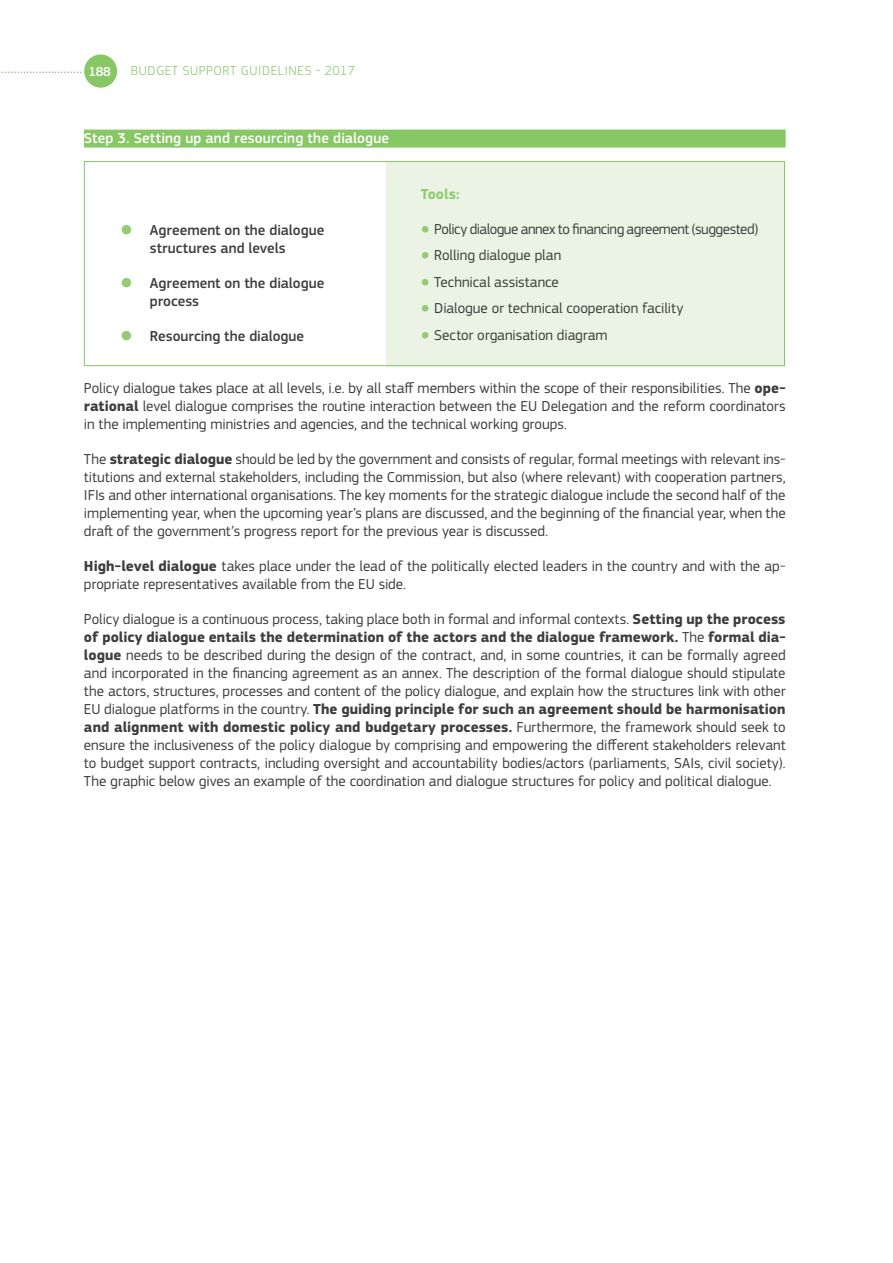
<style>
.page{position:relative;width:893px;height:1263px;background:#fff}
.page>*{position:absolute;margin:0;border:0;box-sizing:border-box;transform-origin:0 0}
._101___Body_Text{font:15px/18px "EC Square Sans Pro";color:#3e3e3f;text-align:justify}
.t1{font:500 15px/18px "EC Square Sans Pro";color:#3e3e3f;text-align:center}
._101___Body_Text-2{font:15px "EC Square Sans Pro";letter-spacing:-.03em;color:#3e3e3f}
.destacados{font:500 15px "EC Square Sans Pro";letter-spacing:.01em;color:#fff}
._101___Body_Text-3{font:700 15px "EC Square Sans Pro";color:#93cc73}
.t2{font:300 13.5px "EC Square Sans Pro";letter-spacing:.05em;color:#87c765}
.t3{font:500 13.5px "EC Square Sans Pro";color:#fff}
.s1{font-weight:400;color:#93cc73}
.s2{font-size:10.5px;color:#93cc73}
.s3{font-weight:700}
</style>
<div class="page">
<div style="left:84px;top:54px;width:33px;height:34px;background:#87c765;border-radius:50%"></div>
<svg style="left:0;top:72px;width:85px;height:1px"></svg>
<div style="left:84px;top:130px;width:702px;height:18px;background:#87c765"></div>
<div style="left:386px;top:161px;width:398px;height:205px;background:#ebf4e4"></div>
<div style="left:84px;top:161px;width:701px;height:205px;border:1px solid #87c765"></div>
<p class="t3" style="left:88px;top:64px;width:24px">188</p>
<p class="t2" style="left:131px;top:63px;width:226px">BUDGET SUPPORT GUIDELINES - 2017</p>
<p class="destacados" style="left:84px;top:129px;width:307px">Step 3. Setting up and resourcing the dialogue</p>
<p class="t1" style="left:120px;top:221px;width:206px"><span class="s1">●</span> Agreement on the dialogue structures and levels</p>
<p class="t1" style="left:150px;top:274px;width:176px;text-align:left;text-indent:-30px"><span class="s1">●</span> Agreement on the dialogue process</p>
<p class="t1" style="left:120px;top:327px;width:186px"><span class="s1">●</span> Resourcing the dialogue</p>
<p class="_101___Body_Text-3" style="left:421px;top:185px;width:40px">Tools:</p>
<p class="_101___Body_Text-2" style="left:421px;top:220px;width:339px"><span class="s2">●</span> Policy dialogue annex to financing agreement (suggested)</p>
<p class="_101___Body_Text" style="left:421px;top:246px;width:142px"><span class="s2">●</span> Rolling dialogue plan</p>
<p class="_101___Body_Text" style="left:421px;top:273px;width:140px"><span class="s2">●</span> Technical assistance</p>
<p class="_101___Body_Text" style="left:421px;top:299px;width:264px"><span class="s2">●</span> Dialogue or technical cooperation facility</p>
<p class="_101___Body_Text" style="left:421px;top:326px;width:189px"><span class="s2">●</span> Sector organisation diagram</p>
<p class="_101___Body_Text" style="left:84px;top:379px;width:703px">Policy dialogue takes place at all levels, i.e. by all staff members within the scope of their responsibilities. The <span class="s3">ope&shy;rational</span> level dialogue comprises the routine interaction between the EU Delegation and the reform coordinators in the implementing ministries and agencies, and the technical working groups.</p>
<p class="_101___Body_Text" style="left:84px;top:450px;width:703px">The <span class="s3">strategic dialogue</span> should be led by the government and consists of regular, formal meetings with relevant ins&shy;titutions and external stakeholders, including the Commission, but also (where relevant) with cooperation partners, IFIs and other international organisations. The key moments for the strategic dialogue include the second half of the implementing year, when the upcoming year’s plans are discussed, and the beginning of the financial year, when the draft of the government’s progress report for the previous year is discussed.</p>
<p class="_101___Body_Text" style="left:84px;top:557px;width:703px"><span class="s3">High-level dialogue</span> takes place under the lead of the politically elected leaders in the country and with the ap&shy;propriate representatives available from the EU side.</p>
<p class="_101___Body_Text" style="left:84px;top:610px;width:703px">Policy dialogue is a continuous process, taking place both in formal and informal contexts. <span class="s3">Setting up the process of policy dialogue entails the determination of the actors and the dialogue framework.</span> The <span class="s3">formal dia&shy;logue</span> needs to be described during the design of the contract, and, in some countries, it can be formally agreed and incorporated in the financing agreement as an annex. The description of the formal dialogue should stipulate the actors, structures, processes and content of the policy dialogue, and explain how the structures link with other EU dialogue platforms in the country. <span class="s3">The guiding principle for such an agreement should be harmonisation and alignment with domestic policy and budgetary processes.</span> Furthermore, the framework should seek to ensure the inclusiveness of the policy dialogue by comprising and empowering the different stakeholders relevant to budget support contracts, including oversight and accountability bodies/actors (parliaments, SAIs, civil society).<br>The graphic below gives an example of the coordination and dialogue structures for policy and political dialogue.</p>
</div>
